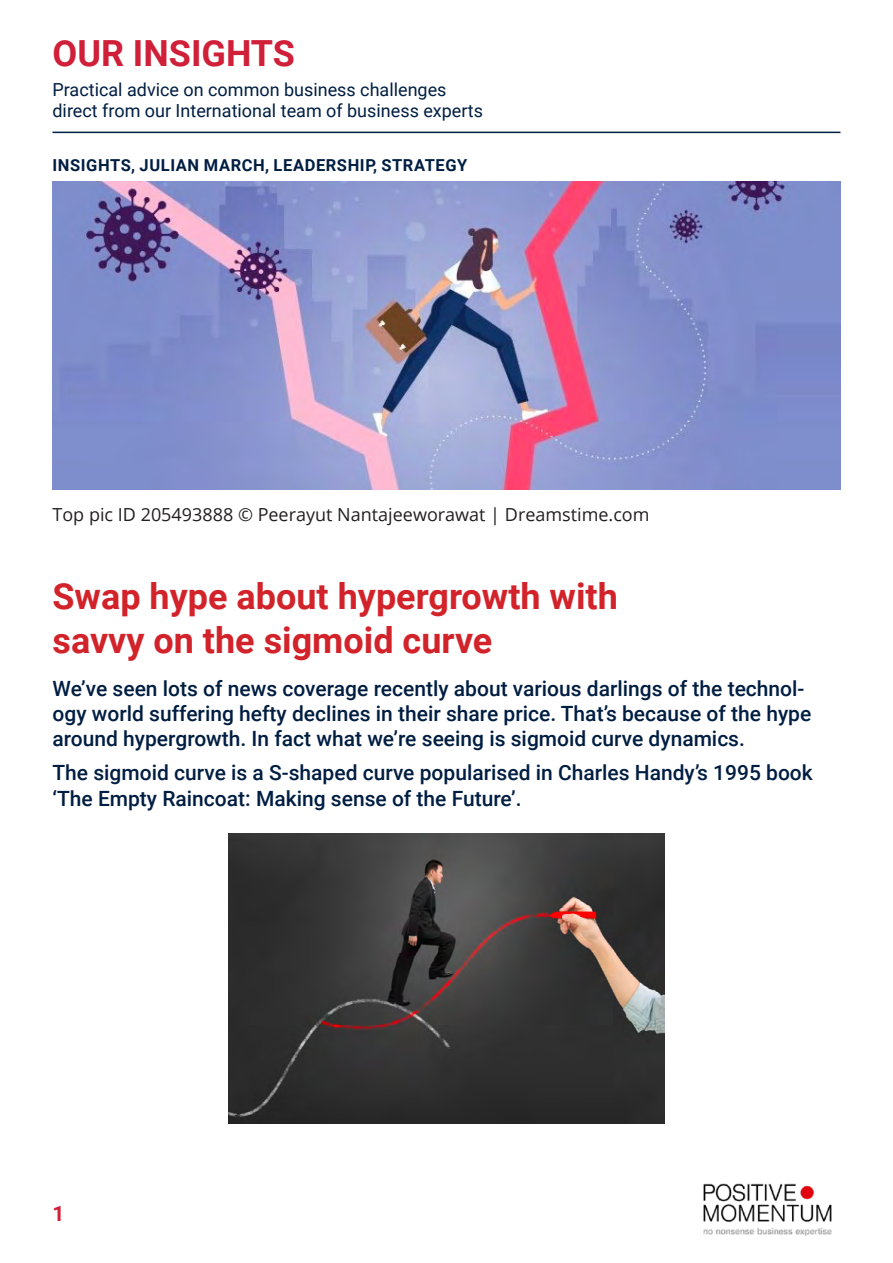
<style>
.page{position:relative;width:893px;height:1263px;background:#fff}
.page>*{position:absolute;margin:0;border:0;box-sizing:border-box;transform-origin:0 0}
.t1{font:700 36px/43.2px "Roboto";color:#d2232a}
.t2{font:700 36px "Roboto";color:#d01f39}
.t3{font:500 21px/25.2px "Roboto";color:#001e42}
.t4{font:700 21px "Roboto";color:#d01f39}
.t5{font:18px/21px "Roboto";color:#001e42}
.t6{font:18px "Open Sans";color:#231f20}
.Categories{font:700 16.5px "Roboto";letter-spacing:.035em;color:#001e42}
</style>
<div class="page">
<img style="left:703px;top:1183px;width:129px;height:53px">
<hr style="left:52px;top:132px;width:788px;height:1px;background:#001e42">
<img style="left:229px;top:833px;width:435px;height:291px">
<img style="left:52px;top:181px;width:788px;height:309px">
<h1 class="t2" style="left:52px;top:28px;width:244px">OUR INSIGHTS</h1>
<p class="t5" style="left:52px;top:79px;width:432px">Practical advice on common business challenges direct from our International team of business experts</p>
<p class="Categories" style="left:52px;top:154px;width:416px">INSIGHTS, JULIAN MARCH, LEADERSHIP, STRATEGY</p>
<p class="t6" style="left:52px;top:502px;width:598px">Top pic ID 205493888 © Peerayut Nantajeeworawat | Dreamstime.com</p>
<p class="t1" style="left:52px;top:574px;width:567px">Swap hype about hypergrowth with savvy on the sigmoid curve</p>
<p class="t3" style="left:52px;top:675px;width:760px">We’ve seen lots of news coverage recently about various darlings of the technol&shy;ogy world suffering hefty declines in their share price. That’s because of the hype around hypergrowth. In fact what we’re seeing is sigmoid curve dynamics.</p>
<p class="t3" style="left:52px;top:760px;width:762px">The sigmoid curve is a S-shaped curve popularised in Charles Handy’s 1995 book ‘The Empty Raincoat: Making sense of the Future’.</p>
<p class="t4" style="left:52px;top:1199px;width:14px">1</p>
</div>
